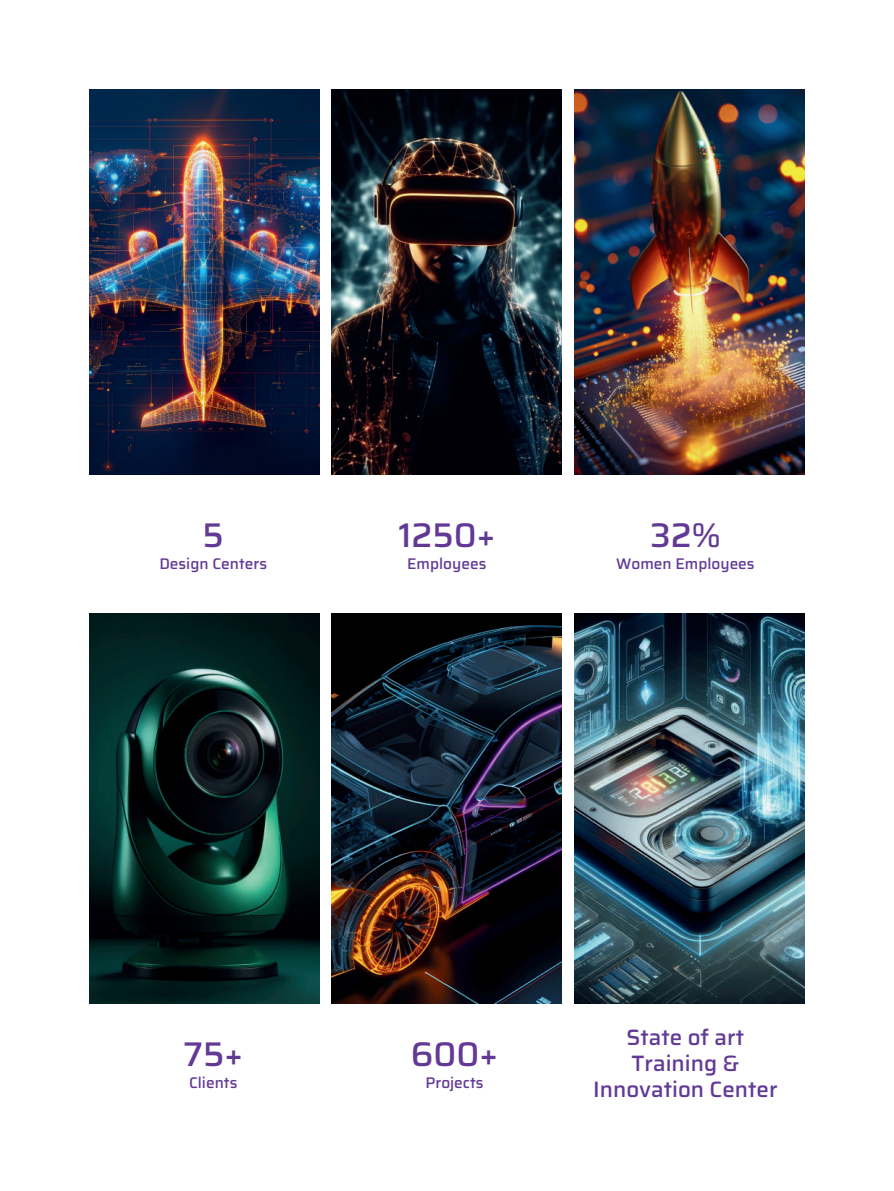
<style>
.page{position:relative;width:894px;height:1191px;background:#fff}
.page>*{position:absolute;margin:0;border:0;box-sizing:border-box;transform-origin:0 0}
.t1{font:500 34.35px "Saira";color:#623a95}
.t2{font:500 22.35px/25.7px "Saira";color:#623a95;text-align:center}
.t3{font:500 15.45px "Saira";color:#623a95}
</style>
<div class="page">
<img style="left:89px;top:89px;width:230px;height:385px">
<img style="left:331px;top:89px;width:230px;height:385px">
<img style="left:574px;top:89px;width:230px;height:385px">
<img style="left:89px;top:613px;width:230px;height:389px">
<img style="left:331px;top:613px;width:230px;height:389px">
<img style="left:574px;top:613px;width:230px;height:389px">
<h1 class="t1" style="left:202px;top:508px;width:23px">5</h1>
<p class="t3" style="left:159px;top:551px;width:109px">Design Centers</p>
<h1 class="t1" style="left:398px;top:508px;width:98px">1250+</h1>
<p class="t3" style="left:407px;top:551px;width:81px">Employees</p>
<h1 class="t1" style="left:650px;top:508px;width:72px">32%</h1>
<p class="t3" style="left:616px;top:551px;width:140px">Women Employees</p>
<h1 class="t1" style="left:183px;top:1027px;width:61px">75+</h1>
<p class="t3" style="left:189px;top:1070px;width:50px">Clients</p>
<h1 class="t1" style="left:411px;top:1027px;width:89px">600+</h1>
<p class="t3" style="left:425px;top:1070px;width:60px">Projects</p>
<h2 class="t2" style="left:593px;top:1024px;width:186px">State of art<br>Training &amp;<br>Innovation Center</h2>
</div>
